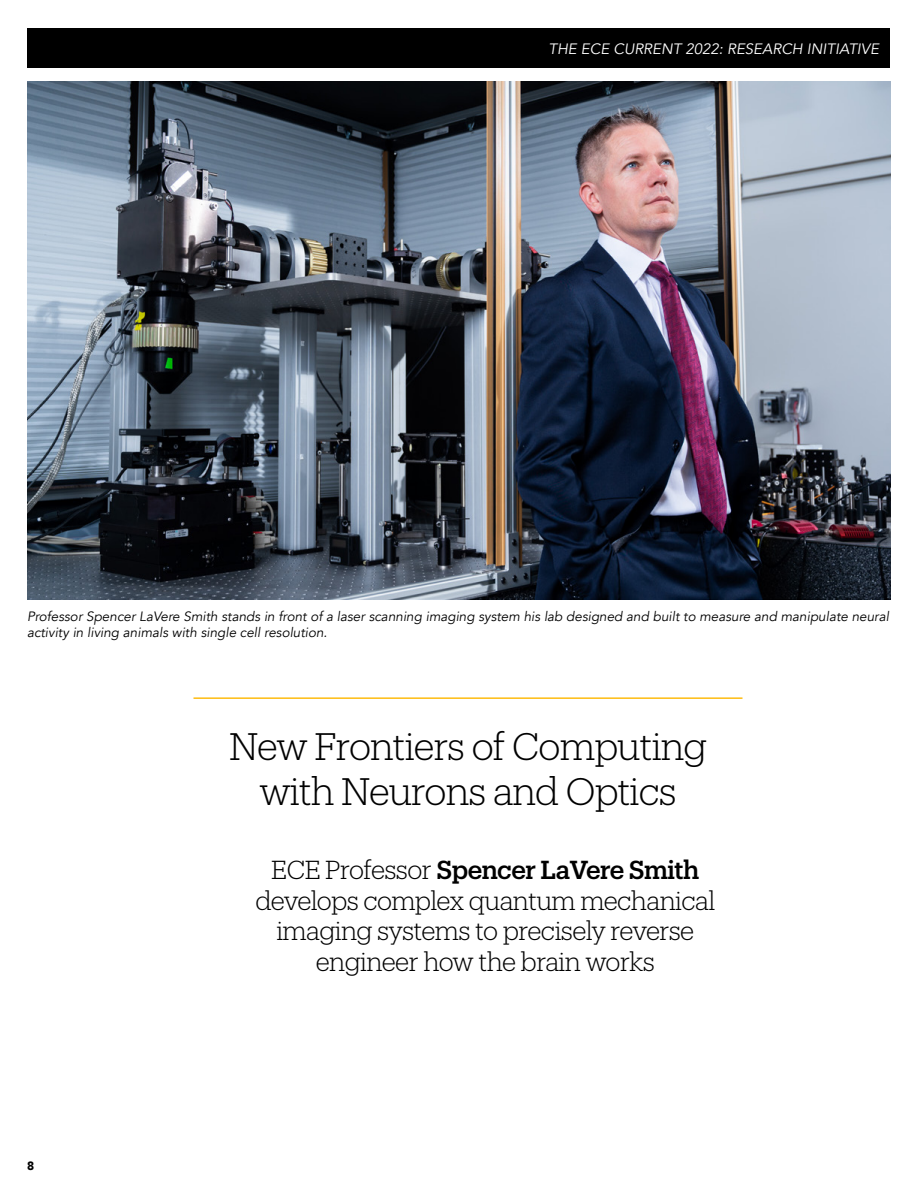
<style>
.page{position:relative;width:918px;height:1188px;background:#fff}
.page>*{position:absolute;margin:0;border:0;box-sizing:border-box;transform-origin:0 0}
.t1{font:300 37.5px/45px "Produkt";letter-spacing:-.025em;color:#000;text-align:center}
.t2{font:300 25.5px/30.6px "Produkt";letter-spacing:-.025em;color:#000;text-align:center}
.t3{font:italic 15px "Avenir";color:#fff}
.t4{font:italic 13.5px/16.2px "Avenir";color:#000}
.t5{font:900 12px "Avenir";color:#000}
.s1{font-weight:500}
</style>
<div class="page">
<div style="left:28px;top:28px;width:862px;height:40px;background:#000"></div>
<img style="left:27px;top:81px;width:864px;height:518px">
<hr style="left:194px;top:697px;width:548px;height:2px;background:#febc11">
<p class="t3" style="left:548px;top:40px;width:332px">THE ECE CURRENT 2022: RESEARCH INITIATIVE</p>
<p class="t4" style="left:27px;top:608px;width:864px">Professor Spencer LaVere Smith stands in front of a laser scanning imaging system his lab designed and built to measure and manipulate neural activity in living animals with single cell resolution.</p>
<h1 class="t1" style="left:229px;top:722px;width:479px">New Frontiers of Computing with Neurons and Optics</h1>
<p class="t5" style="left:27px;top:1156px;width:9px">8</p>
<h2 class="t2" style="left:256px;top:853px;width:461px">ECE Professor <span class="s1">Spencer LaVere Smith </span>develops complex quantum mechanical imaging systems to precisely reverse engineer how the brain works</h2>
</div>
